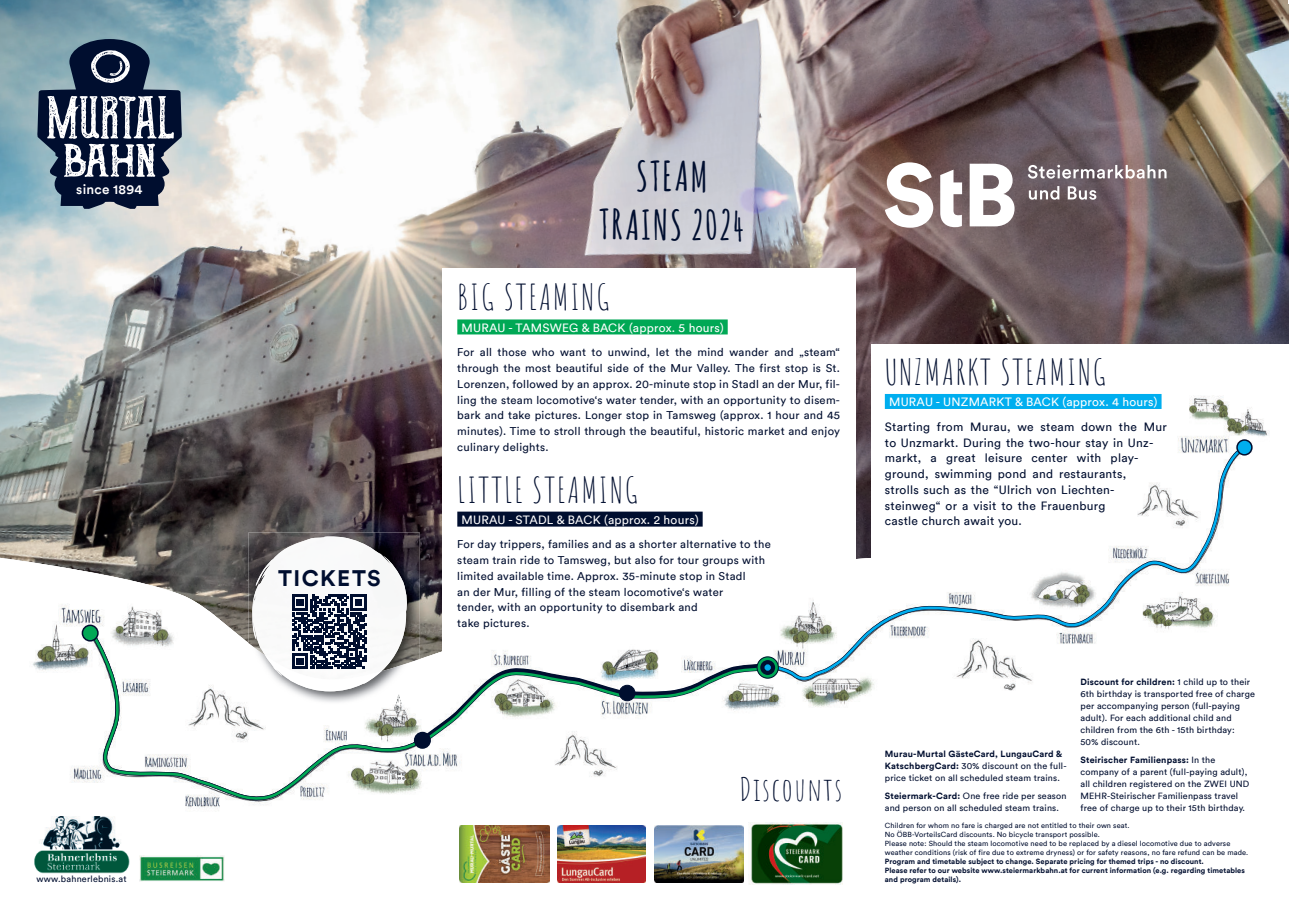
<style>
.page{position:relative;width:1289px;height:919px;background:#fff}
.page>*{position:absolute;margin:0;border:0;box-sizing:border-box;transform-origin:0 0}
.t1{font:700 40.5px/48.6px "Amatic SC";letter-spacing:.045em;color:#000e2f;text-align:center}
.t2{font:34.5px "Amatic SC";letter-spacing:.05em;color:#000e2f}
.t3{font:31.5px "Amatic SC";letter-spacing:.05em;color:#000e2f}
.t4{font:700 22.5px "Circular";letter-spacing:.06em;color:#000e2f}
.t5{font:500 13.5px "Circular";letter-spacing:.02em;color:#fff}
.t6{font:700 12.9px "Circular";color:#fff}
.t7{font:12px/15.8px "Circular";letter-spacing:.025em;color:#000e2f}
.t8{font:12px "Circular";letter-spacing:.02em;color:#fff}
.t9{font:11.25px/15.8px "Circular";letter-spacing:.025em;color:#000e2f;text-align:justify}
.t10{font:9px/12px "Circular";letter-spacing:.02em;color:#000e2f}
.t11{font:700 7.5px/9px "Circular";letter-spacing:.01em;color:#000e2f}
.t12{font:7.35px/9px "Circular";letter-spacing:.02em;color:#000e2f}
.s1{font-weight:700}
</style>
<div class="page">
<img style="left:0;top:0;width:1288px;height:346px">
<div style="left:442px;top:268px;width:413px;height:397px;background:#fff"></div>
<svg style="left:0;top:346px;width:871px;height:214px"></svg>
<img style="left:13px;top:350px;width:1256px;height:497px">
<div style="left:457px;top:319px;width:270px;height:15px;background:#00a855"></div>
<div style="left:457px;top:511px;width:245px;height:15px;background:#000e2f"></div>
<img style="left:557px;top:825px;width:88px;height:57px">
<img style="left:459px;top:824px;width:90px;height:58px">
<img style="left:749px;top:822px;width:93px;height:62px">
<img style="left:655px;top:825px;width:88px;height:57px">
<div style="left:884px;top:394px;width:277px;height:15px;background:#00aeef"></div>
<svg style="left:884px;top:162px;width:130px;height:66px"></svg>
<svg style="left:1028px;top:186px;width:68px;height:14px"></svg>
<svg style="left:1027px;top:165px;width:139px;height:14px"></svg>
<svg style="left:37px;top:39px;width:145px;height:170px;background:#5b6a7e"></svg>
<img style="left:139px;top:855px;width:86px;height:26px">
<img style="left:34px;top:816px;width:95px;height:57px">
<svg style="left:121px;top:816px;width:8px;height:3px"></svg>
<div style="left:0;top:740px;width:68px;height:60px;background:#fff"></div>
<img style="left:248px;top:532px;width:172px;height:93px">
<img style="left:251px;top:536px;width:156px;height:89px">
<div style="left:82px;top:181px;width:57px;height:16px;background:#000e2f"></div>
<svg style="left:767px;top:445px;width:480px;height:238px"></svg>
<svg style="left:87px;top:626px;width:683px;height:176px"></svg>
<div style="left:1236px;top:440px;width:15px;height:15px;background:#00aeef;border-radius:50%"></div>
<div style="left:1236px;top:439px;width:16px;height:16px;border:2px solid #000e2f;border-radius:50%"></div>
<div style="left:414px;top:732px;width:16px;height:16px;background:#001a32;border-radius:50%"></div>
<div style="left:414px;top:731px;width:17px;height:17px;border:2px solid #000e2f;border-radius:50%"></div>
<div style="left:82px;top:625px;width:16px;height:15px;background:#00a855;border-radius:50%"></div>
<div style="left:82px;top:624px;width:17px;height:17px;border:2px solid #000e2f;border-radius:50%"></div>
<svg style="left:758px;top:658px;width:18px;height:18px"></svg>
<div style="left:757px;top:656px;width:21px;height:22px;border:3px solid #00a855;border-radius:50%"></div>
<svg style="left:417px;top:661px;width:354px;height:86px"></svg>
<div style="left:764px;top:664px;width:7px;height:6px;border:2px solid #00aeef;border-radius:50%"></div>
<div style="left:757px;top:656px;width:21px;height:22px;border:1px solid #000e2f;border-radius:50%"></div>
<svg style="left:292px;top:594px;width:74px;height:75px"></svg>
<p class="t5" style="left:76px;top:184px;width:68px">since 1894</p>
<p class="t6" style="left:84px;top:182px;width:54px">seit 1894</p>
<h3 class="t4" style="left:278px;top:567px;width:104px">TICKETS</h3>
<h1 class="t1" style="left:598px;top:153px;width:147px">STEAM<br>TRAINS 2024</h1>
<h2 class="t2" style="left:457px;top:278px;width:154px">BIG STEAMING</h2>
<p class="t8" style="left:461px;top:321px;width:264px">MURAU - TAMSWEG &amp; BACK (approx. 5 hours)</p>
<p class="t9" style="left:457px;top:344px;width:384px">For all those who want to unwind, let the mind wander and „steam“ through the most beautiful side of the Mur Valley. The first stop is St.<br>Lorenzen, followed by an approx. 20-minute stop in Stadl an der Mur, fil&shy;ling the steam locomotive‘s water tender, with an opportunity to disem&shy;bark and take pictures. Longer stop in Tamsweg (approx. 1 hour and 45 minutes). Time to stroll through the beautiful, historic market and enjoy culinary delights.</p>
<h2 class="t2" style="left:457px;top:470px;width:182px">LITTLE STEAMING</h2>
<p class="t8" style="left:461px;top:513px;width:238px">MURAU - STADL &amp; BACK (approx. 2 hours)</p>
<p class="t9" style="left:457px;top:536px;width:315px;text-align:left">For day trippers, families and as a shorter alternative to the steam train ride to Tamsweg, but also for tour groups with limited available time. Approx. 35-minute stop in Stadl<br>an der Mur, filling of the steam locomotive‘s water<br>tender, with an opportunity to disembark and<br>take pictures.</p>
<h3 class="t3" style="left:739px;top:772px;width:104px">Discounts</h3>
<h2 class="t2" style="left:884px;top:353px;width:223px">UNZMARKT STEAMING</h2>
<p class="t8" style="left:889px;top:395px;width:270px">MURAU - UNZMARKT &amp; BACK (approx. 4 hours)</p>
<p class="t7" style="left:884px;top:419px;width:284px">Starting from Murau, we steam down the Mur to Unzmarkt. During the two-hour stay in Unz&shy;markt, a great leisure center with play&shy;ground, swimming pond and restaurants,<br>strolls such as the “Ulrich von Liechten&shy;steinweg“ or a visit to the Frauenburg<br>castle church await you.</p>
<p class="t10" style="left:884px;top:748px;width:183px"><span class="s1">Murau-Murtal GästeCard, LungauCard &amp;<br>KatschbergCard:</span> 30% discount on the full&shy;price ticket on all scheduled steam trains.</p>
<p class="t10" style="left:884px;top:790px;width:183px"><span class="s1">Steiermark-Card:</span> One free ride per season and person on all scheduled steam trains.</p>
<p class="t10" style="left:1080px;top:675px;width:176px"><span class="s1">Discount for children:</span> 1 child up to their 6th birthday is transported free of charge per accompanying person (full-paying adult). For each additional child and children from the 6th - 15th birthday:<br>50% discount.</p>
<p class="t10" style="left:1080px;top:753px;width:170px"><span class="s1">Steirischer Familienpass:</span> In the company of a parent (full-paying adult), all children registered on the ZWEI UND MEHR-Steirischer Familienpass travel free of charge up to their 15th birthday.</p>
<p class="t12" style="left:884px;top:821px;width:365px">Children for whom no fare is charged are not entitled to their own seat.<br>No ÖBB-VorteilsCard discounts. No bicycle transport possible.<br>Please note: Should the steam locomotive need to be replaced by a diesel locomotive due to adverse weather conditions (risk of fire due to extreme dryness) or for safety reasons, no fare refund can be made.</p>
<p class="t11" style="left:884px;top:857px;width:361px">Program and timetable subject to change. Separate pricing for themed trips - no discount.<br>Please refer to our website www.steiermarkbahn.at for current information (e.g. regarding timetables</p>
<p class="t10" style="left:36px;top:872px;width:92px">www.bahnerlebnis.at</p>
<p class="t11" style="left:884px;top:875px;width:78px">and program details).</p>
</div>
